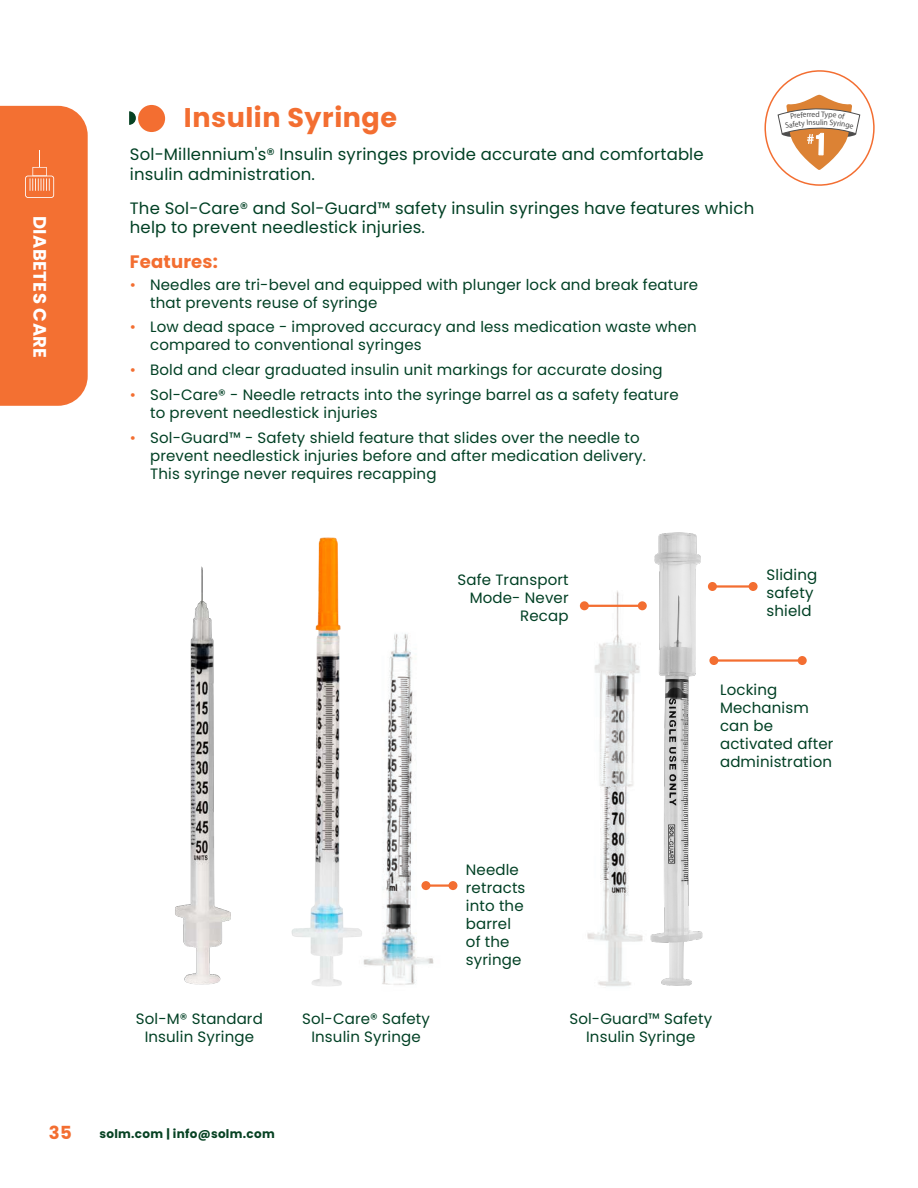
<style>
.page{position:relative;width:918px;height:1188px;background:#fff}
.page>*{position:absolute;margin:0;border:0;box-sizing:border-box;transform-origin:0 0}
.Product_Name{font:700 27px "Poppins";letter-spacing:.02em;color:#f36e31}
.Side-page_category{font:700 18px "Poppins";letter-spacing:.025em;color:#fff}
.Features{font:700 18px "Poppins";letter-spacing:.01em;color:#f36e31}
.Headings{font:700 18px "Poppins";color:#f36e31}
.Summary{font:16.5px/19.8px "Poppins";letter-spacing:.01em;color:#014024}
.Descriptive_Text{font:15px/18px "Poppins";letter-spacing:.01em;color:#014024}
.Headings-2{font:700 12px "Poppins";letter-spacing:.025em;color:#074223}
.t1{font:8.1px "Myriad Pro";color:#4d4d4d;scale:.95 1}
.s1{color:#f36e31}
</style>
<div class="page">
<div style="left:0;top:106px;width:88px;height:300px;background:#f37032"></div>
<hr style="left:714px;top:659px;width:88px;height:3px;background:#f36e31">
<div style="left:798px;top:656px;width:9px;height:9px;background:#f36e31;border-radius:50%"></div>
<div style="left:709px;top:656px;width:9px;height:9px;background:#f36e31;border-radius:50%"></div>
<img style="left:376px;top:633px;width:58px;height:352px">
<img style="left:291px;top:537px;width:85px;height:449px">
<img style="left:175px;top:566px;width:56px;height:419px">
<img style="left:579px;top:590px;width:67px;height:397px">
<img style="left:650px;top:532px;width:58px;height:454px">
<hr style="left:712px;top:585px;width:41px;height:3px;background:#f36e31">
<div style="left:749px;top:582px;width:9px;height:9px;background:#f36e31;border-radius:50%"></div>
<div style="left:708px;top:582px;width:9px;height:9px;background:#f36e31;border-radius:50%"></div>
<hr style="left:426px;top:884px;width:27px;height:3px;background:#f36e31">
<div style="left:448px;top:881px;width:9px;height:9px;background:#f36e31;border-radius:50%"></div>
<div style="left:421px;top:881px;width:9px;height:9px;background:#f36e31;border-radius:50%"></div>
<hr style="left:584px;top:605px;width:58px;height:2px;background:#f36e31">
<div style="left:638px;top:601px;width:9px;height:9px;background:#f36e31;border-radius:50%"></div>
<div style="left:580px;top:601px;width:9px;height:9px;background:#f36e31;border-radius:50%"></div>
<div style="left:138px;top:105px;width:27px;height:27px;background:#f36e31;border-radius:50%"></div>
<svg style="left:129px;top:111px;width:7px;height:14px"></svg>
<svg style="left:764px;top:70px;width:110px;height:116px"></svg>
<p class="Side-page_category" style="left:50px;top:216px;width:144px;rotate:90deg">DIABETES CARE</p>
<p class="Product_Name" style="left:184px;top:102px;width:215px">Insulin Syringe</p>
<p class="Summary" style="left:130px;top:145px;width:575px">Sol-Millennium's® Insulin syringes provide accurate and comfortable insulin administration.</p>
<p class="Summary" style="left:130px;top:198px;width:626px">The Sol-Care® and Sol-Guard™ safety insulin syringes have features which help to prevent needlestick injuries.</p>
<p class="Features" style="left:130px;top:252px;width:89px">Features:</p>
<p class="Descriptive_Text" style="left:150px;top:275px;width:550px;text-indent:-20px"><span class="s1">•</span> Needles are tri-bevel and equipped with plunger lock and break feature that prevents reuse of syringe</p>
<p class="Descriptive_Text" style="left:150px;top:318px;width:548px;text-indent:-20px"><span class="s1">•</span> Low dead space - improved accuracy and less medication waste when compared to conventional syringes</p>
<p class="Descriptive_Text" style="left:130px;top:361px;width:534px"><span class="s1">•</span> Bold and clear graduated insulin unit markings for accurate dosing</p>
<p class="Descriptive_Text" style="left:150px;top:386px;width:530px;text-indent:-20px"><span class="s1">•</span> Sol-Care® - Needle retracts into the syringe barrel as a safety feature to prevent needlestick injuries</p>
<p class="Descriptive_Text" style="left:150px;top:428px;width:497px;text-indent:-20px"><span class="s1">•</span> Sol-Guard™ - Safety shield feature that slides over the needle to prevent needlestick injuries before and after medication delivery.<br>This syringe never requires recapping</p>
<p class="t1" style="left:815px;top:109px;width:6px">d</p>
<p class="Descriptive_Text" style="left:457px;top:571px;width:113px;text-align:right">Safe Transport<br>Mode- Never<br>Recap</p>
<p class="Descriptive_Text" style="left:767px;top:565px;width:52px">Sliding safety shield</p>
<p class="Descriptive_Text" style="left:720px;top:681px;width:115px">Locking<br>Mechanism can be activated after administration</p>
<p class="Descriptive_Text" style="left:466px;top:861px;width:61px">Needle retracts into the barrel of the syringe</p>
<p class="Descriptive_Text" style="left:136px;top:1010px;width:129px;text-align:center">Sol-M® Standard<br>Insulin Syringe</p>
<p class="Descriptive_Text" style="left:302px;top:1010px;width:129px;text-align:center">Sol-Care® Safety<br>Insulin Syringe</p>
<p class="Descriptive_Text" style="left:569px;top:1010px;width:144px;text-align:center">Sol-Guard™ Safety<br>Insulin Syringe</p>
<p class="Headings" style="left:49px;top:1123px;width:25px">35</p>
<p class="Headings-2" style="left:100px;top:1127px;width:177px">solm.com | info@solm.com</p>
</div>
